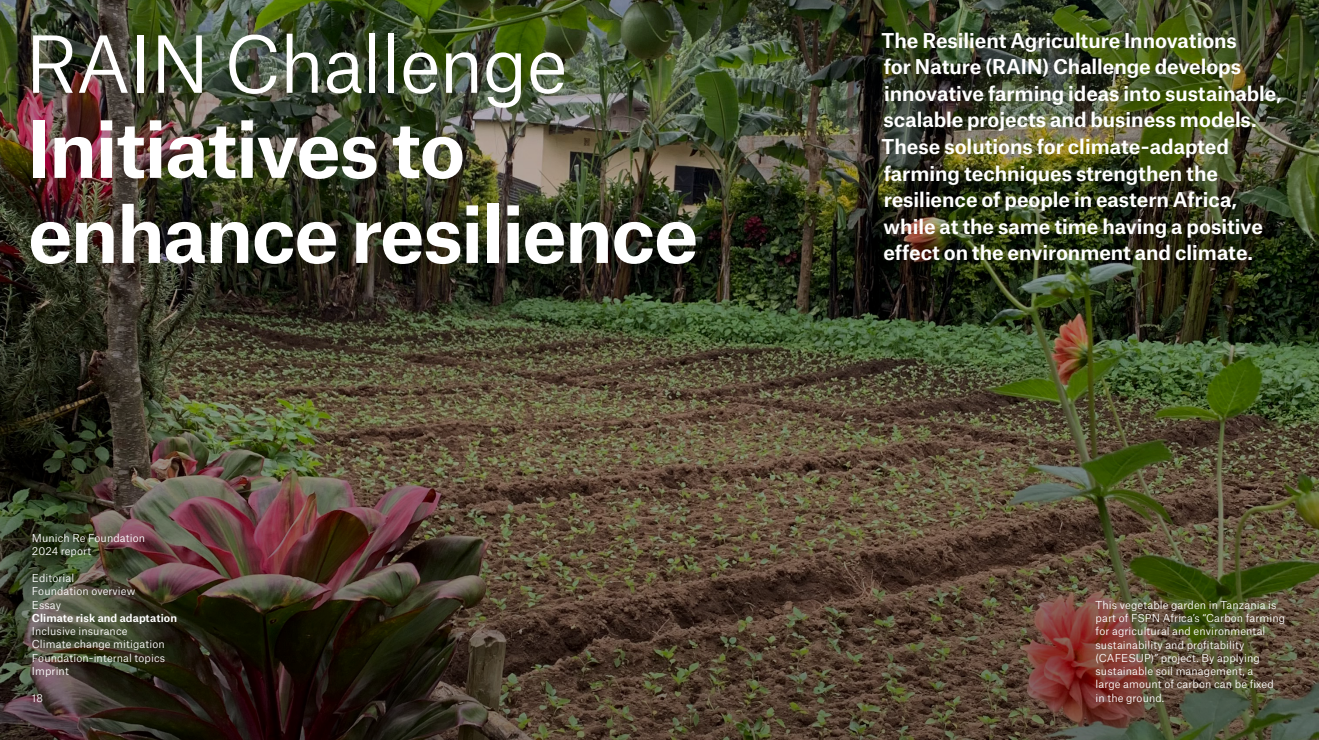
<style>
.page{position:relative;width:1319px;height:740px;background:#fff}
.page>*{position:absolute;margin:0;border:0;box-sizing:border-box;transform-origin:0 0}
.t1{font:700 75px/85.1px "Munich Re Neue";letter-spacing:-.02em;color:#fff}
.t2{font:75px "Munich Re Neue";letter-spacing:-.02em;color:#fff}
.t3{font:700 19.5px/26.5px "Munich Re Neue";color:#fff}
.t4{font:10.5px/13.4px "Munich Re Neue";letter-spacing:.01em;color:#fff}
.t5{font:700 10.5px "Munich Re Neue";letter-spacing:.01em;color:#fff}
</style>
<div class="page">
<img style="left:0;top:0;width:1318px;height:740px">
<h1 class="t2" style="left:25px;top:5px;width:544px">RAIN Challenge</h1>
<h1 class="t1" style="left:27px;top:99px;width:673px">Initiatives to enhance resilience</h1>
<p class="t4" style="left:32px;top:530px;width:115px">Munich Re Foundation<br>2024 report</p>
<p class="t4" style="left:32px;top:570px;width:105px">Editorial<br>Foundation overview<br>Essay</p>
<p class="t5" style="left:32px;top:609px;width:147px">Climate risk and adaptation</p>
<p class="t4" style="left:32px;top:623px;width:135px">Inclusive insurance<br>Climate change mitigation<br>Foundation-internal topics<br>Imprint</p>
<p class="t4" style="left:32px;top:690px;width:12px">18</p>
<p class="t3" style="left:881px;top:25px;width:401px">The Resilient Agriculture Innovations<br>for Nature (RAIN) Challenge develops innovative farming ideas into sustainable, scalable projects and business models.<br>These solutions for climate-adapted farming techniques strengthen the resilience of people in eastern Africa, while at the same time having a positive effect on the environment and climate.</p>
<p class="t4" style="left:1095px;top:597px;width:191px">This vegetable garden in Tanzania is part of FSPN Africa’s “Carbon farming for agricultural and environmental sustainability and profitability (CAFESUP)” project. By applying sustainable soil management, a<br>large amount of carbon can be fixed in the ground.</p>
</div>
